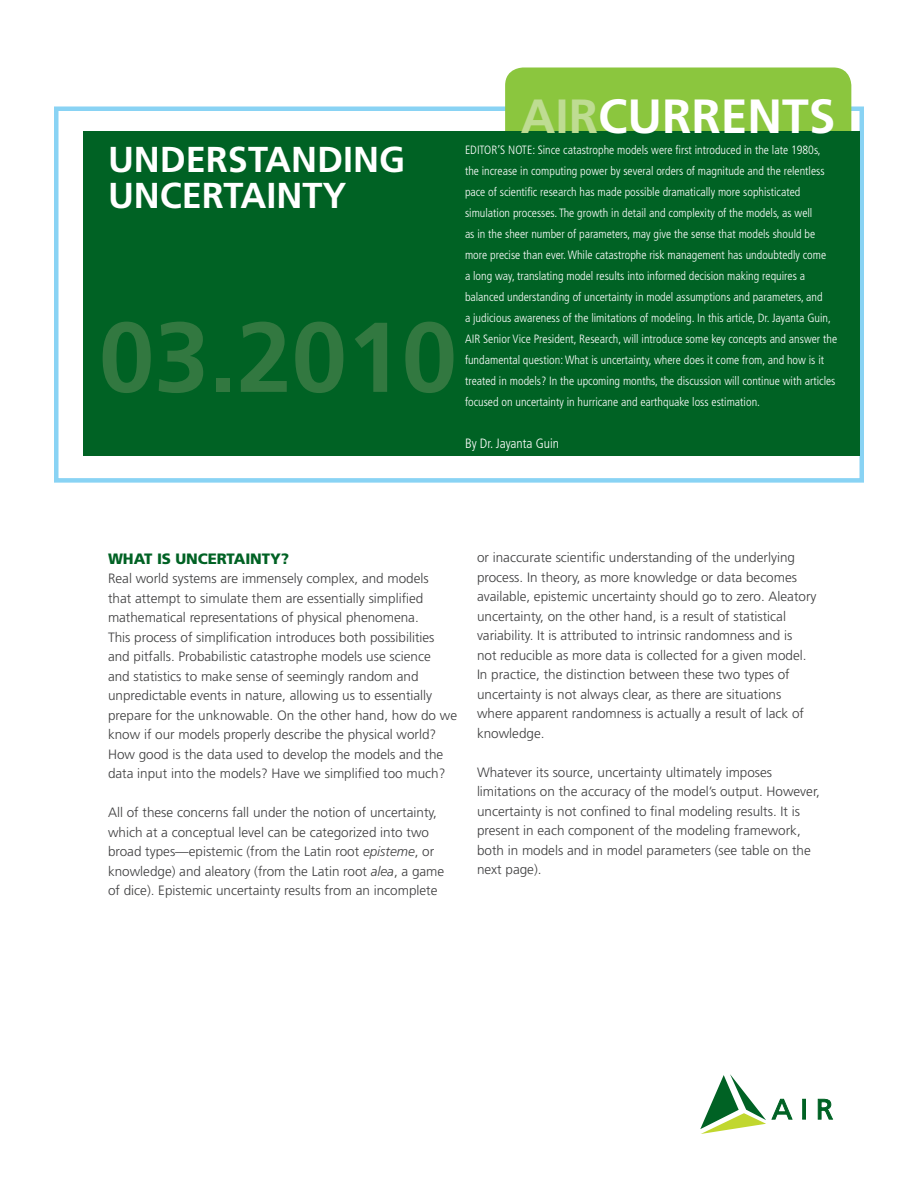
<style>
.page{position:relative;width:918px;height:1188px;background:#fff}
.page>*{position:absolute;margin:0;border:0;box-sizing:border-box;transform-origin:0 0}
.copyright{font:700 99px "Frutiger LT Std";color:#327840}
.t1{font:700 48px "Frutiger LT Std";color:#fff}
.t2{font:700 36px/36px "Frutiger LT Std";color:#fff}
.t3{font:900 15px "Frutiger LT Std";letter-spacing:-.005em;color:#006224}
.Body{font:300 13.5px/19.5px "Frutiger LT Std";color:#3e3e3f}
.EditorsNote{font:300 condensed 13.5px "Frutiger LT Std";color:#fff}
.EditorsNote-2{font:300 condensed 12px/21px "Frutiger LT Std";color:#fff}
.s1{color:#bedc92}
.s2{font-style:italic}
</style>
<div class="page">
<div style="left:54px;top:106px;width:810px;height:377px;border:4px solid #89d3f4"></div>
<div style="left:505px;top:68px;width:346px;height:91px;background:#8bc63e;border-radius:18px"></div>
<div style="left:83px;top:132px;width:777px;height:324px;background:#006224"></div>
<svg style="left:700px;top:1074px;width:93px;height:60px"></svg>
<div style="left:802px;top:1099px;width:4px;height:20px;border:1px solid #006224"></div>
<svg style="left:818px;top:1099px;width:15px;height:21px"></svg>
<p class="t1" style="left:521px;top:88px;width:316px"><span class="s1">AIR</span>CU RRENTS</p>
<p class="t2" style="left:108px;top:142px;width:299px">UNDERSTANDING<br>UNCERTAINTY</p>
<p class="EditorsNote-2" style="left:465px;top:140px;width:374px">Editor’s note: Since catastrophe models were first introduced in the late 1980s, the increase in computing power by several orders of magnitude and the relentless pace of scientific research has made possible dramatically more sophisticated simulation processes. The growth in detail and complexity of the models, as well<br>as in the sheer number of parameters, may give the sense that models should be more precise than ever. While catastrophe risk management has undoubtedly come<br>a long way, translating model results into informed decision making requires a balanced understanding of uncertainty in model assumptions and parameters, and<br>a judicious awareness of the limitations of modeling. I n this article, Dr. Jayanta Guin, AIR Senior Vice President, Research, will introduce some key concepts and answer the fundamental question: What is uncertainty, where does it come from, and how is it treated in models? I n the upcoming months, the discussion will continue with articles focused on uncertainty in hurricane and earthquake loss estimation.</p>
<p class="EditorsNote" style="left:465px;top:436px;width:96px">By Dr. Jayanta Guin</p>
<p class="copyright" style="left:99px;top:299px;width:359px">03.2010</p>
<p class="t3" style="left:108px;top:549px;width:183px">WHAT IS UNCERTAINTY?</p>
<p class="Body" style="left:108px;top:569px;width:351px">Real world systems are immensely complex, and models<br>that attempt to simulate them are essentially simplified mathematical representations of physical phenomena.<br>This process of simplification introduces both possibilities and pitfalls. Probabilistic catastrophe models use science<br>and statistics to make sense of seemingly random and unpredictable events in nature, allowing us to essentially prepare for the unknowable. On the other hand, how do we know if our models properly describe the physical world?<br>How good is the data used to develop the models and the data input into the models? Have we simplified too much?</p>
<p class="Body" style="left:108px;top:803px;width:338px">All of these concerns fall under the notion of uncertainty, which at a conceptual level can be categorized into two broad types—epistemic (from the Latin root <span class="s2">episteme</span>, or knowledge) and aleatory (from the Latin root <span class="s2">alea</span>, a game of dice). Epistemic uncertainty results from an incomplete</p>
<p class="Body" style="left:477px;top:548px;width:341px">or inaccurate scientific understanding of the underlying process. In theory, as more knowledge or data becomes available, epistemic uncertainty should go to zero. Aleatory uncertainty, on the other hand, is a result of statistical variability. It is attributed to intrinsic randomness and is<br>not reducible as more data is collected for a given model.<br>In practice, the distinction between these two types of uncertainty is not always clear, as there are situations where apparent randomness is actually a result of lack of knowledge.</p>
<p class="Body" style="left:477px;top:763px;width:345px">Whatever its source, uncertainty ultimately imposes limitations on the accuracy of the model’s output. However, uncertainty is not confined to final modeling results. It is present in each component of the modeling framework, both in models and in model parameters (see table on the next page).</p>
</div>
